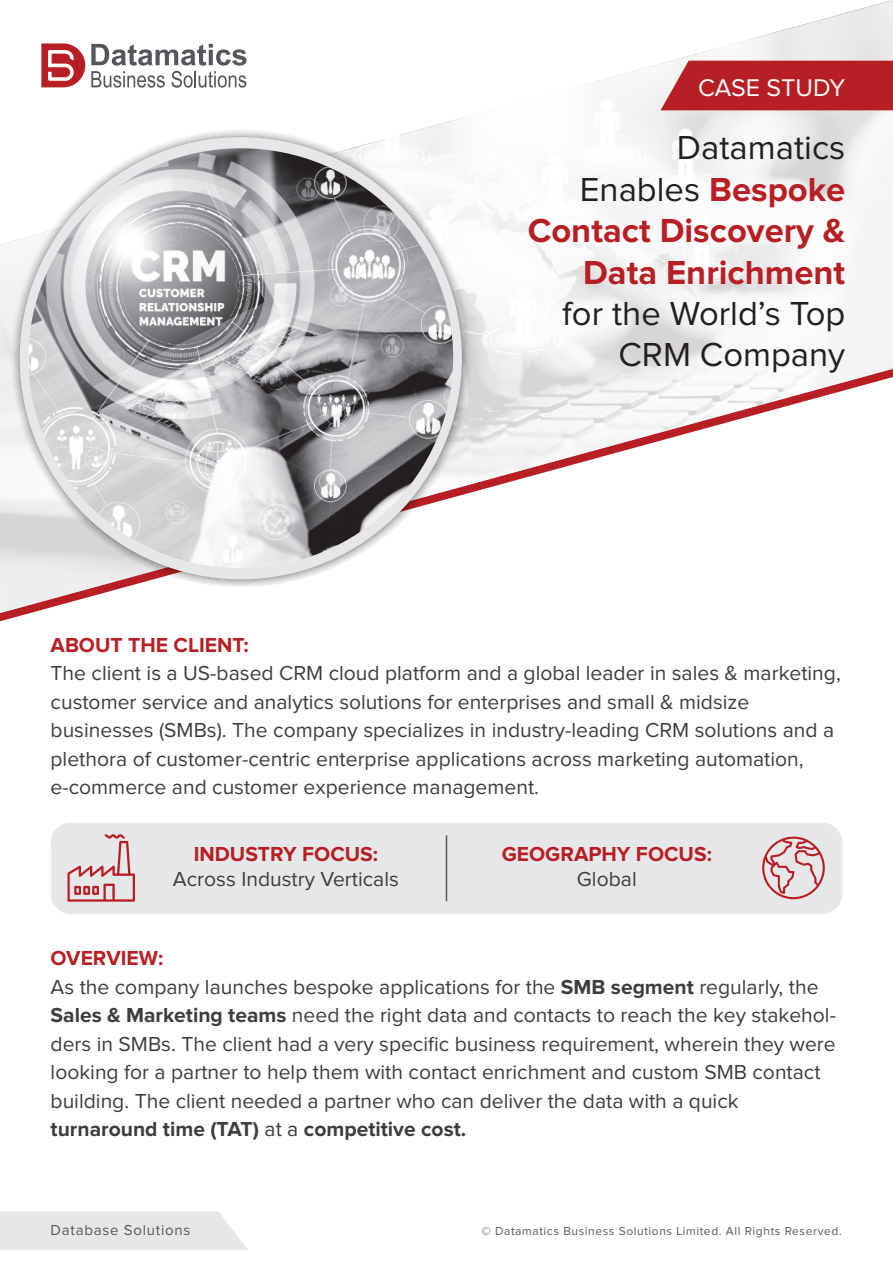
<style>
.page{position:relative;width:893px;height:1263px;background:#fff}
.page>*{position:absolute;margin:0;border:0;box-sizing:border-box;transform-origin:0 0}
.t1{font:700 34.5px/41.4px "Proxima Nova";color:#b71f24;text-align:right}
.t2{font:34.5px/41.4px "Proxima Nova";color:#231f20;text-align:right}
.t3{font:25.05px "Proxima Nova";letter-spacing:-.005em;color:#fff}
.t4{font:21px/28.5px "Proxima Nova";color:#3d3d3d}
.t5{font:700 21px "Proxima Nova";color:#b71f24}
.t6{font:15px "Proxima Nova";letter-spacing:.05em;color:#57585a}
.t7{font:12px "Proxima Nova";letter-spacing:.05em;color:#57585a}
.s1{font-weight:400;color:#231f20}
.s2{font-weight:700;color:#b71f24}
.s3{font-weight:700}
</style>
<div class="page">
<svg style="left:0;top:0;width:893px;height:613px"></svg>
<svg style="left:20px;top:137px;width:442px;height:442px"></svg>
<svg style="left:91px;top:44px;width:156px;height:44px"></svg>
<svg style="left:41px;top:43px;width:44px;height:44px"></svg>
<div style="left:660px;top:61px;width:233px;height:49px;background:#b71f24"></div>
<div style="left:0;top:1211px;width:248px;height:39px;background:#e6e7e9"></div>
<div style="left:51px;top:822px;width:791px;height:92px;background:#e6e7e9;border-radius:20px"></div>
<hr style="left:446px;top:835px;width:1px;height:66px;background:#57585a">
<svg style="left:762px;top:836px;width:63px;height:64px"></svg>
<svg style="left:67px;top:834px;width:68px;height:68px"></svg>
<img style="left:28px;top:148px;width:425px;height:420px">
<p class="t3" style="left:698px;top:77px;width:149px">CASE STUDY</p>
<h1 class="t1" style="left:528px;top:129px;width:319px"><span class="s1">Datamatics<br>Enables</span> Bespoke<br>Contact Discovery &amp;<br>Data Enrichment</h1>
<h1 class="t2" style="left:562px;top:295px;width:285px">for the World’s Top<br>CRM Company</h1>
<p class="t5" style="left:51px;top:636px;width:200px">ABOUT THE CLIENT:</p>
<p class="t4" style="left:51px;top:660px;width:792px">The client is a US-based CRM cloud platform and a global leader in sales &amp; marketing, customer service and analytics solutions for enterprises and small &amp; midsize businesses (SMBs). The company specializes in industry-leading CRM solutions and a plethora of customer-centric enterprise applications across marketing automation, e-commerce and customer experience management.</p>
<p class="t5" style="left:194px;top:845px;width:186px">INDUSTRY FOCUS:</p>
<p class="t4" style="left:173px;top:866px;width:227px">Across Industry Verticals</p>
<p class="t5" style="left:502px;top:845px;width:212px">GEOGRAPHY FOCUS:</p>
<p class="t4" style="left:577px;top:866px;width:61px">Global</p>
<p class="t4" style="left:51px;top:945px;width:787px"><span class="s2">OVERVIEW:<br></span>As the company launches bespoke applications for the <span class="s3">SMB segment</span> regularly, the <span class="s3">Sales &amp; Marketing teams</span> need the right data and contacts to reach the key stakehol&shy;ders in SMBs. The client had a very specific business requirement, wherein they were looking for a partner to help them with contact enrichment and custom SMB contact building. The client needed a partner who can deliver the data with a quick <span class="s3">turnaround time (TAT)</span> at a <span class="s3">competitive cost.</span></p>
<p class="t6" style="left:51px;top:1224px;width:141px">Database Solutions</p>
<p class="t7" style="left:482px;top:1225px;width:362px">© Datamatics Business Solutions Limited. All Rights Reserved.</p>
</div>
